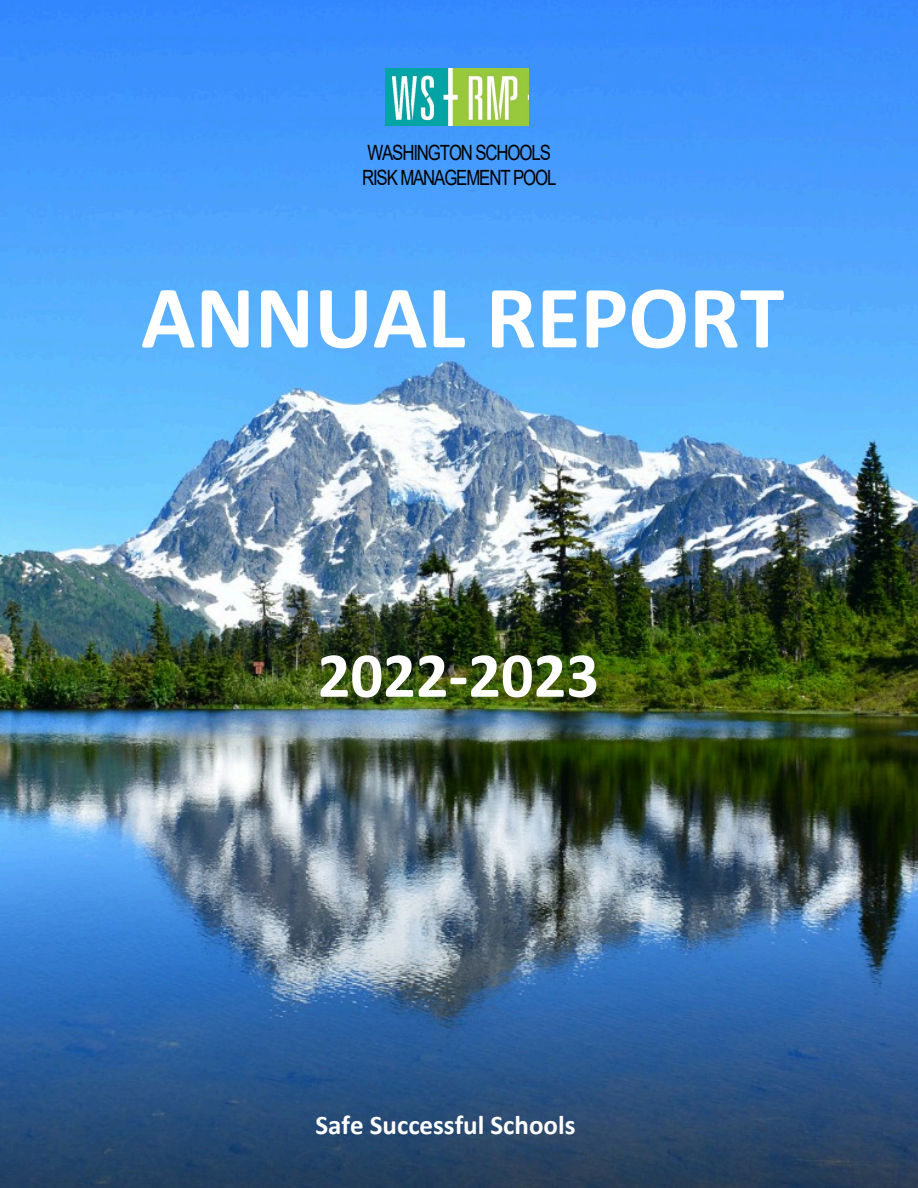
<style>
.page{position:relative;width:918px;height:1188px;background:#fff}
.page>*{position:absolute;margin:0;border:0;box-sizing:border-box;transform-origin:0 0}
.t1{font:700 90px "Calibri";color:#fff}
.t2{font:700 64.5px "Calibri";color:#fff}
.t3{font:700 27px "Calibri";color:#fff}
.t4{font:21px/25.2px "Arial";letter-spacing:-.065em;color:#000;scale:.8 1}
</style>
<div class="page">
<img style="left:0;top:0;width:918px;height:1188px">
<img style="left:385px;top:69px;width:143px;height:56px">
<p class="t4" style="left:362px;top:139px;width:244px">WASHINGTON SCHOOLS<br>RISK MANAGEMENT POOL</p>
<h1 class="t1" style="left:141px;top:254px;width:645px">ANNUAL REPORT</h1>
<h2 class="t2" style="left:318px;top:630px;width:283px">2022-2023</h2>
<p class="t3" style="left:315px;top:1106px;width:262px">Safe Successful Schools</p>
</div>
